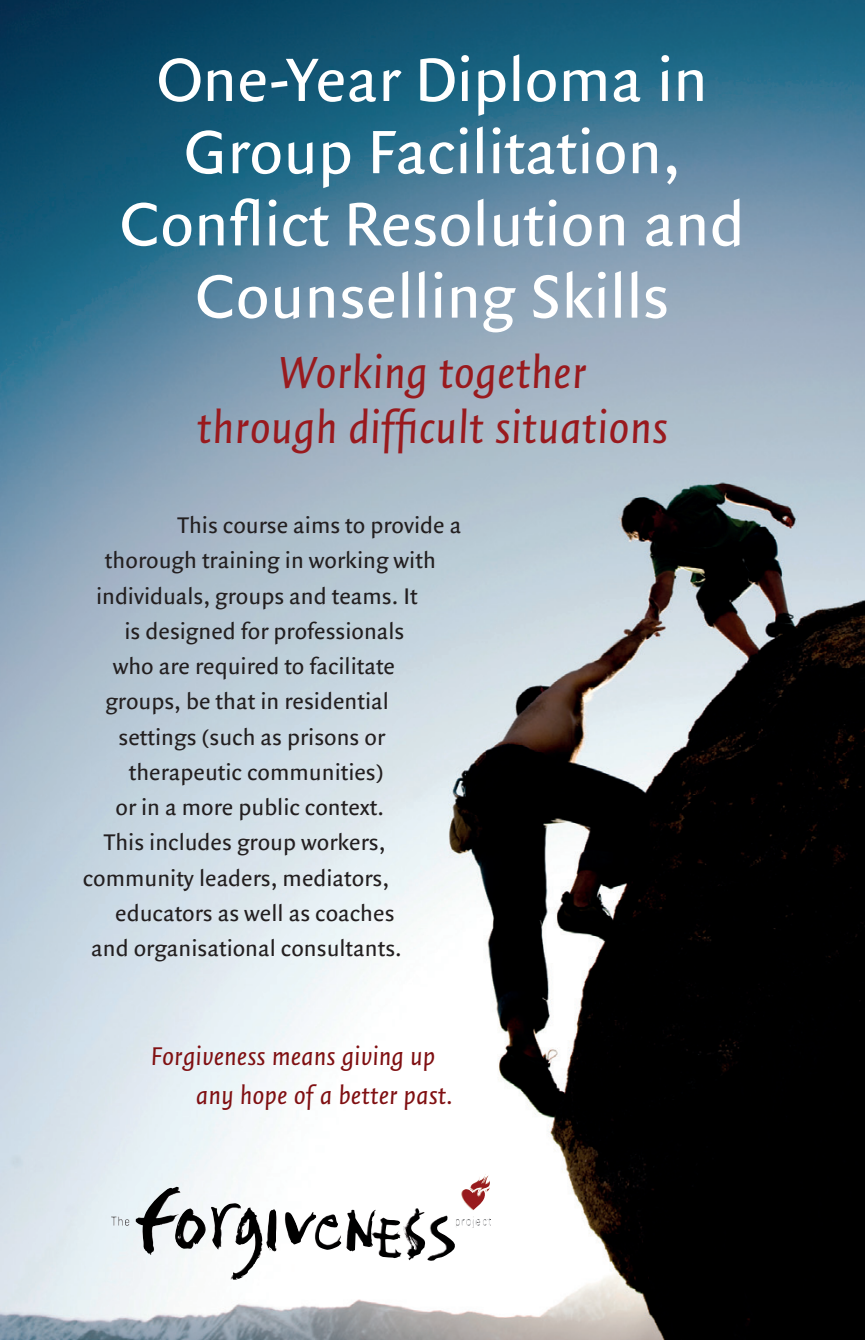
<style>
.page{position:relative;width:865px;height:1340px;background:#fff}
.page>*{position:absolute;margin:0;border:0;box-sizing:border-box;transform-origin:0 0}
.t1{font:65.62px/72.1px "Quadraat Sans";color:#fff;text-align:center}
.t2{font:italic 48.3px/54.6px "Quadraat Sans";color:#991a1e;text-align:center}
.t3{font:italic 27.65px/38.5px "Quadraat Sans";color:#801012}
.t4{font:24.32px "Quadraat Sans";color:#231f20}
</style>
<div class="page">
<img style="left:0;top:1px;width:864px;height:1338px">
<img style="left:136px;top:1173px;width:355px;height:104px">
<h1 class="t1" style="left:120px;top:45px;width:626px">One-Year Diploma in<br>Group Facilitation,<br>Conflict Resolution and<br>Counselling Skills</h1>
<h2 class="t2" style="left:197px;top:348px;width:473px">Working together<br>through difficult situations</h2>
<p class="t4" style="left:178px;top:511px;width:285px">This course aims to provide a</p>
<p class="t4" style="left:105px;top:546px;width:332px">thorough training in working with</p>
<p class="t4" style="left:96px;top:582px;width:323px">individuals, groups and teams. It</p>
<p class="t4" style="left:125px;top:617px;width:281px">is designed for professionals</p>
<p class="t4" style="left:113px;top:652px;width:284px">who are required to facilitate</p>
<p class="t4" style="left:105px;top:687px;width:285px">groups, be that in residential</p>
<p class="t4" style="left:119px;top:723px;width:268px">settings (such as prisons or</p>
<p class="t4" style="left:129px;top:758px;width:257px">therapeutic communities)</p>
<p class="t4" style="left:116px;top:793px;width:270px">or in a more public context.</p>
<p class="t4" style="left:104px;top:828px;width:283px">This includes group workers,</p>
<p class="t4" style="left:83px;top:863px;width:308px">community leaders, mediators,</p>
<p class="t4" style="left:115px;top:899px;width:281px">educators as well as coaches</p>
<p class="t4" style="left:91px;top:934px;width:312px">and organisational consultants.</p>
<p class="t3" style="left:196px;top:1038px;width:257px;text-indent:-46px">Forgiveness means giving up any hope of a better past.</p>
</div>
